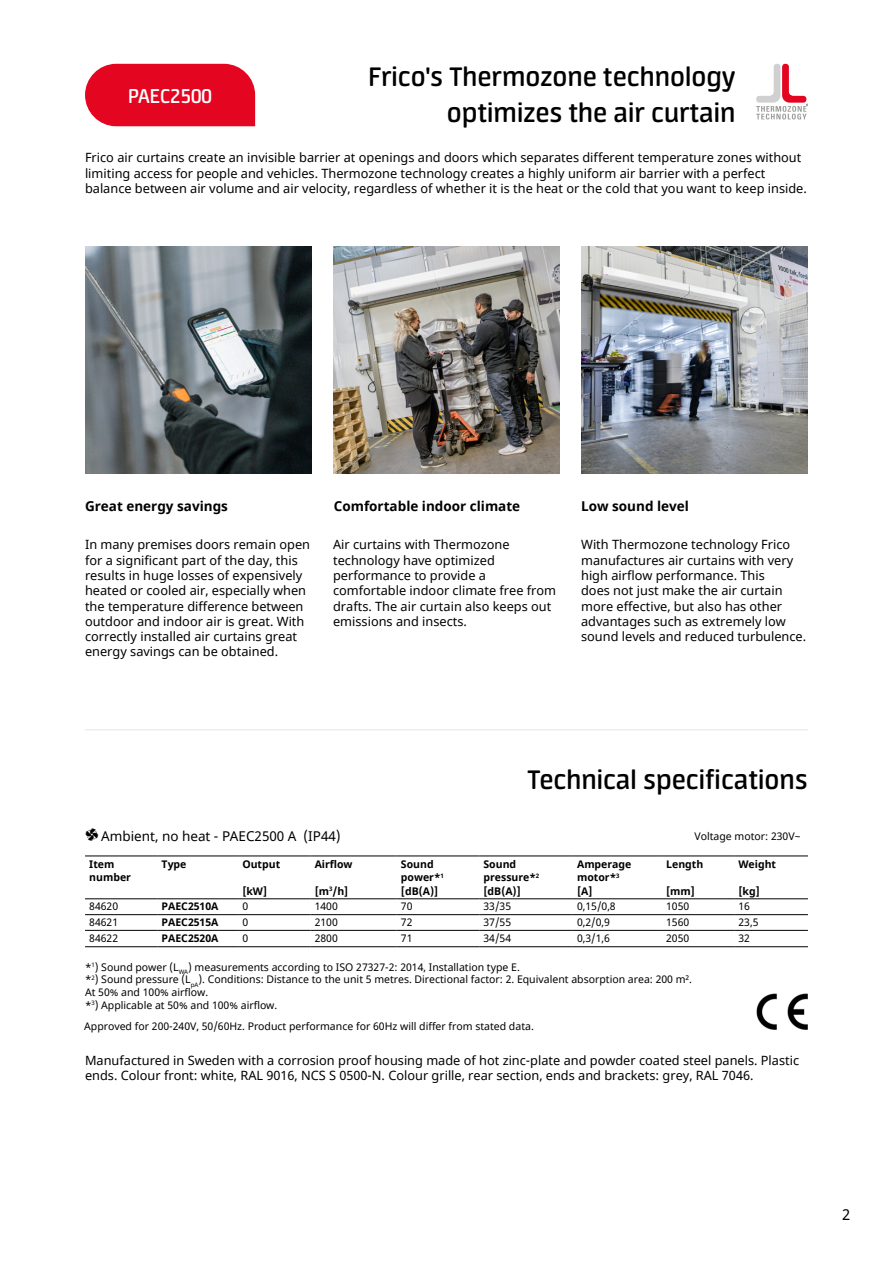
<style>
.page{position:relative;width:893px;height:1263px;background:#fff}
.page>*{position:absolute;margin:0;border:0;box-sizing:border-box;transform-origin:0 0}
.t1{font:600 30px/36px "Neuron";color:#000;text-align:right}
.t2{font:600 22.5px "Neuron";color:#fff}
.t3{font:15px "Noto Sans";color:#000}
.t4{font:700 13.5px "Noto Sans";color:#000}
.t5{font:13.5px "Noto Sans";color:#000}
.t6{font:12.75px/15.3px "Noto Sans";color:#000}
.t7{font:10.5px/12.6px "Noto Sans";color:#000}
.t8{font:700 10.5px/13.5px "Noto Sans";color:#000}
.s1{font-family:"Frico";font-size:18px}
</style>
<div class="page">
<img style="left:85px;top:247px;width:227px;height:226px">
<img style="left:333px;top:247px;width:227px;height:226px">
<img style="left:581px;top:247px;width:227px;height:226px">
<div style="left:85px;top:64px;width:170px;height:62px;background:#e40520"></div>
<svg style="left:756px;top:64px;width:52px;height:55px"></svg>
<hr style="left:85px;top:729px;width:723px;height:1px;background:#ededed">
<img style="left:757px;top:994px;width:51px;height:35px">
<hr style="left:85px;top:914px;width:72px;height:1px;background:#000">
<hr style="left:157px;top:914px;width:81px;height:1px;background:#000">
<hr style="left:238px;top:914px;width:72px;height:1px;background:#000">
<hr style="left:310px;top:914px;width:87px;height:1px;background:#000">
<hr style="left:397px;top:914px;width:82px;height:1px;background:#000">
<hr style="left:479px;top:914px;width:94px;height:1px;background:#000">
<hr style="left:573px;top:914px;width:89px;height:1px;background:#000">
<hr style="left:662px;top:914px;width:72px;height:1px;background:#000">
<hr style="left:734px;top:914px;width:74px;height:1px;background:#000">
<hr style="left:85px;top:930px;width:72px;height:1px;background:#000">
<hr style="left:157px;top:930px;width:81px;height:1px;background:#000">
<hr style="left:238px;top:930px;width:72px;height:1px;background:#000">
<hr style="left:310px;top:930px;width:87px;height:1px;background:#000">
<hr style="left:397px;top:930px;width:82px;height:1px;background:#000">
<hr style="left:479px;top:930px;width:94px;height:1px;background:#000">
<hr style="left:573px;top:930px;width:89px;height:1px;background:#000">
<hr style="left:662px;top:930px;width:72px;height:1px;background:#000">
<hr style="left:734px;top:930px;width:74px;height:1px;background:#000">
<hr style="left:85px;top:946px;width:72px;height:1px;background:#000">
<hr style="left:157px;top:946px;width:81px;height:1px;background:#000">
<hr style="left:238px;top:946px;width:72px;height:1px;background:#000">
<hr style="left:310px;top:946px;width:87px;height:1px;background:#000">
<hr style="left:397px;top:946px;width:82px;height:1px;background:#000">
<hr style="left:479px;top:946px;width:94px;height:1px;background:#000">
<hr style="left:573px;top:946px;width:89px;height:1px;background:#000">
<hr style="left:662px;top:946px;width:72px;height:1px;background:#000">
<hr style="left:734px;top:946px;width:74px;height:1px;background:#000">
<hr style="left:85px;top:855px;width:72px;height:1px;background:#000">
<hr style="left:157px;top:855px;width:81px;height:1px;background:#000">
<hr style="left:238px;top:855px;width:72px;height:1px;background:#000">
<hr style="left:310px;top:855px;width:87px;height:1px;background:#000">
<hr style="left:397px;top:855px;width:82px;height:1px;background:#000">
<hr style="left:479px;top:855px;width:94px;height:1px;background:#000">
<hr style="left:573px;top:855px;width:89px;height:1px;background:#000">
<hr style="left:662px;top:855px;width:72px;height:1px;background:#000">
<hr style="left:734px;top:855px;width:74px;height:1px;background:#000">
<hr style="left:85px;top:898px;width:72px;height:1px;background:#000">
<hr style="left:157px;top:898px;width:81px;height:1px;background:#000">
<hr style="left:238px;top:898px;width:72px;height:1px;background:#000">
<hr style="left:310px;top:898px;width:87px;height:1px;background:#000">
<hr style="left:397px;top:898px;width:82px;height:1px;background:#000">
<hr style="left:479px;top:898px;width:94px;height:1px;background:#000">
<hr style="left:573px;top:898px;width:89px;height:1px;background:#000">
<hr style="left:662px;top:898px;width:72px;height:1px;background:#000">
<hr style="left:734px;top:898px;width:74px;height:1px;background:#000">
<h2 class="t2" style="left:128px;top:83px;width:85px">PAEC2500</h2>
<h1 class="t1" style="left:368px;top:59px;width:369px">Frico's Thermozone technology optimizes the air curtain</h1>
<p class="t6" style="left:85px;top:151px;width:723px">Frico air curtains create an invisible barrier at openings and doors which separates different temperature zones without limiting access for people and vehicles. Thermozone technology creates a highly uniform air barrier with a perfect balance between air volume and air velocity, regardless of whether it is the heat or the cold that you want to keep inside.</p>
<p class="t4" style="left:85px;top:496px;width:144px">Great energy savings</p>
<p class="t4" style="left:334px;top:496px;width:188px">Comfortable indoor climate</p>
<p class="t4" style="left:581px;top:496px;width:109px">Low sound level</p>
<p class="t6" style="left:85px;top:537px;width:227px">In many premises doors remain open for a significant part of the day, this results in huge losses of expensively heated or cooled air, especially when the temperature difference between outdoor and indoor air is great. With correctly installed air curtains great energy savings can be obtained.</p>
<p class="t6" style="left:333px;top:537px;width:225px">Air curtains with Thermozone technology have optimized performance to provide a comfortable indoor climate free from drafts. The air curtain also keeps out emissions and insects.</p>
<p class="t6" style="left:581px;top:537px;width:226px">With Thermozone technology Frico manufactures air curtains with very high airflow performance. This<br>does not just make the air curtain more effective, but also has other advantages such as extremely low sound levels and reduced turbulence.</p>
<h1 class="t1" style="left:527px;top:762px;width:282px">Technical specifications</h1>
<p class="t5" style="left:84px;top:827px;width:258px"><span class="s1">1</span>Ambient, no heat - PAEC2500 A (IP44)</p>
<p class="t7" style="left:694px;top:831px;width:107px">Voltage motor: 230V~</p>
<p class="t8" style="left:89px;top:857px;width:43px">Item number</p>
<p class="t8" style="left:162px;top:857px;width:26px">Type</p>
<p class="t8" style="left:242px;top:857px;width:39px">Output</p>
<p class="t8" style="left:242px;top:884px;width:26px">[kW]</p>
<p class="t8" style="left:315px;top:857px;width:39px">Airflow</p>
<p class="t8" style="left:315px;top:884px;width:35px">[m<sup>3</sup>/h]</p>
<p class="t8" style="left:401px;top:857px;width:44px">Sound power*<sup>1 </sup>[dB(A)]</p>
<p class="t8" style="left:483px;top:857px;width:57px">Sound pressure*<sup>2 </sup>[dB(A)]</p>
<p class="t8" style="left:577px;top:857px;width:56px">Amperage motor*<sup>3 </sup>[A]</p>
<p class="t8" style="left:666px;top:857px;width:39px">Length</p>
<p class="t8" style="left:738px;top:857px;width:39px">Weight</p>
<p class="t8" style="left:738px;top:884px;width:23px">[kg]</p>
<p class="t8" style="left:666px;top:884px;width:30px">[mm]</p>
<p class="t7" style="left:89px;top:901px;width:30px">84620</p>
<p class="t8" style="left:162px;top:900px;width:58px">PAEC2510A</p>
<p class="t7" style="left:242px;top:901px;width:7px">0</p>
<p class="t7" style="left:315px;top:901px;width:25px">1400</p>
<p class="t7" style="left:401px;top:901px;width:13px">70</p>
<p class="t7" style="left:483px;top:901px;width:29px">33/35</p>
<p class="t7" style="left:577px;top:901px;width:40px">0,15/0,8</p>
<p class="t7" style="left:666px;top:901px;width:25px">1050</p>
<p class="t7" style="left:738px;top:901px;width:13px">16</p>
<p class="t7" style="left:89px;top:916px;width:30px">84621</p>
<p class="t8" style="left:162px;top:916px;width:58px">PAEC2515A</p>
<p class="t7" style="left:242px;top:916px;width:7px">0</p>
<p class="t7" style="left:315px;top:916px;width:25px">2100</p>
<p class="t7" style="left:401px;top:916px;width:13px">72</p>
<p class="t7" style="left:483px;top:916px;width:29px">37/55</p>
<p class="t7" style="left:577px;top:916px;width:34px">0,2/0,9</p>
<p class="t7" style="left:666px;top:916px;width:25px">1560</p>
<p class="t7" style="left:738px;top:916px;width:21px">23,5</p>
<p class="t7" style="left:89px;top:932px;width:30px">84622</p>
<p class="t8" style="left:162px;top:932px;width:58px">PAEC2520A</p>
<p class="t7" style="left:242px;top:932px;width:7px">0</p>
<p class="t7" style="left:315px;top:932px;width:25px">2800</p>
<p class="t7" style="left:401px;top:932px;width:13px">71</p>
<p class="t7" style="left:483px;top:932px;width:29px">34/54</p>
<p class="t7" style="left:577px;top:932px;width:34px">0,3/1,6</p>
<p class="t7" style="left:666px;top:932px;width:25px">2050</p>
<p class="t7" style="left:738px;top:932px;width:13px">32</p>
<p class="t7" style="left:85px;top:961px;width:609px">*<sup>1</sup>) Sound power (L<sub>WA</sub>) measurements according to ISO 27327-2: 2014, Installation type E.<br>*<sup>2</sup>) Sound pressure (L<sub>pA</sub>). Conditions: Distance to the unit 5 metres. Directional factor: 2. Equivalent absorption area: 200 m².<br>At 50% and 100% airflow.<br>*<sup>3</sup>) Applicable at 50% and 100% airflow.</p>
<p class="t7" style="left:84px;top:1020px;width:451px">Approved for 200-240V, 50/60Hz. Product performance for 60Hz will differ from stated data.</p>
<p class="t6" style="left:85px;top:1053px;width:716px">Manufactured in Sweden with a corrosion proof housing made of hot zinc-plate and powder coated steel panels. Plastic ends. Colour front: white, RAL 9016, NCS S 0500-N. Colour grille, rear section, ends and brackets: grey, RAL 7046.</p>
<p class="t3" style="left:842px;top:1204px;width:10px">2</p>
</div>
